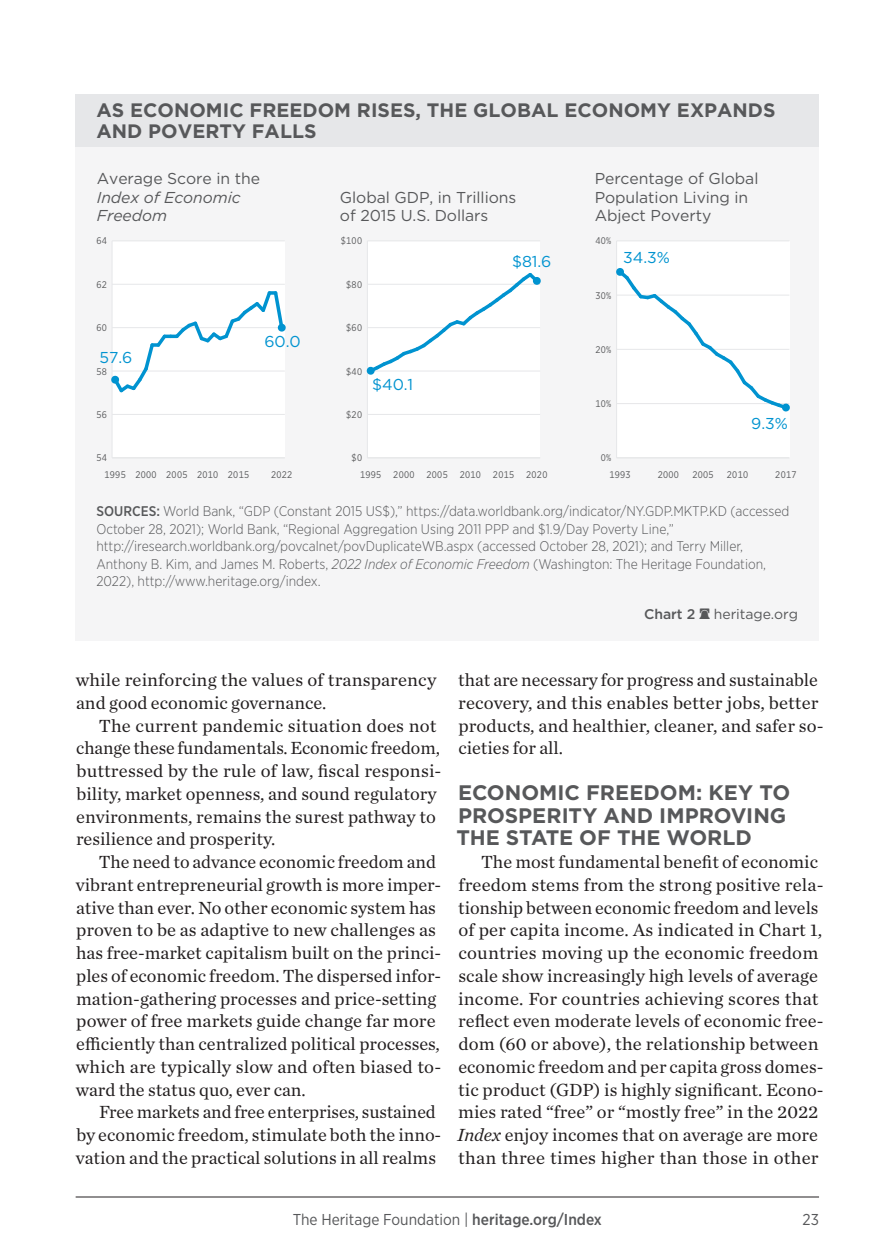
<style>
.page{position:relative;width:882px;height:1260px;background:#fff}
.page>*{position:absolute;margin:0;border:0;box-sizing:border-box;transform-origin:0 0}
.Body_Text___H1{font:700 21px/22.8px "Gotham";color:#57585a}
.t1{font:700 19.43px/21px "Gotham";color:#57585a}
.Body_Text{font:18.38px/22.8px "Chronicle Text G1";color:#231f20}
.t2{font:15.75px/18.4px "Gotham";letter-spacing:-.005em;color:#57585a}
.t3{font:15.75px "Gotham Narrow";color:#57585a}
.t4{font:italic 15.75px/18.4px "Gotham";letter-spacing:-.005em;color:#57585a}
.t5{font:15.75px "Gotham";color:#0093d0}
.t6{font:300 14px/17.5px "Gotham Narrow";color:#57585a}
.t7{font:14px "Gotham";letter-spacing:-.005em;color:#57585a}
.t8{font:9.62px "Gotham Narrow";letter-spacing:.03em;color:#57585a}
.s1{font-style:normal}
.s2{font-weight:500}
.s3{font-style:italic}
.s4{font-family:"THF";font-size:10.5px}
</style>
<div class="page">
<hr style="left:76px;top:1197px;width:743px;height:1px;background:#231f20">
<div style="left:75px;top:146px;width:744px;height:494px;background:#f5f5f6"></div>
<div style="left:112px;top:241px;width:173px;height:217px;background:#fff"></div>
<div style="left:367px;top:241px;width:173px;height:217px;background:#fff"></div>
<div style="left:617px;top:241px;width:172px;height:217px;background:#fff"></div>
<div style="left:75px;top:95px;width:744px;height:52px;background:#e6e7e9"></div>
<hr style="left:367px;top:241px;width:1px;height:217px;background:#e6e7e9">
<hr style="left:367px;top:457px;width:173px;height:1px;background:#e6e7e9">
<hr style="left:367px;top:414px;width:173px;height:1px;background:#e6e7e9">
<hr style="left:367px;top:240px;width:173px;height:1px;background:#e6e7e9">
<svg style="left:366px;top:273px;width:175px;height:102px"></svg>
<hr style="left:616px;top:241px;width:1px;height:217px;background:#e6e7e9">
<hr style="left:617px;top:457px;width:172px;height:1px;background:#e6e7e9">
<hr style="left:617px;top:240px;width:172px;height:1px;background:#e6e7e9">
<svg style="left:616px;top:268px;width:174px;height:144px"></svg>
<hr style="left:112px;top:241px;width:1px;height:217px;background:#e6e7e9">
<hr style="left:112px;top:457px;width:173px;height:1px;background:#e6e7e9">
<hr style="left:112px;top:414px;width:173px;height:1px;background:#e6e7e9">
<hr style="left:112px;top:284px;width:173px;height:1px;background:#e6e7e9">
<hr style="left:112px;top:240px;width:173px;height:1px;background:#e6e7e9">
<svg style="left:111px;top:291px;width:174px;height:102px"></svg>
<svg style="left:277px;top:323px;width:9px;height:9px"></svg>
<p class="t1" style="left:96px;top:100px;width:681px">AS ECONOMIC FREEDOM RISES, THE GLOBAL ECONOMY EXPANDS<br>AND POVERTY FALLS</p>
<p class="t4" style="left:97px;top:169px;width:165px"><span class="s1">Average Score in the<br></span>Index of Economic<br>Freedom</p>
<p class="t8" style="left:96px;top:235px;width:12px">64</p>
<p class="t2" style="left:340px;top:188px;width:178px">Global GDP, in Trillions of 2015 U.S. Dollars</p>
<p class="t8" style="left:341px;top:235px;width:23px">$100</p>
<p class="t5" style="left:512px;top:251px;width:41px">$81.6</p>
<p class="t2" style="left:595px;top:169px;width:165px">Percentage of Global<br>Population Living in<br>Abject Poverty</p>
<p class="t5" style="left:623px;top:248px;width:48px">34.3%</p>
<p class="t8" style="left:595px;top:235px;width:17px">40%</p>
<p class="t8" style="left:96px;top:278px;width:12px">62</p>
<p class="t8" style="left:346px;top:278px;width:17px">$80</p>
<p class="t8" style="left:595px;top:289px;width:17px">30%</p>
<p class="t8" style="left:96px;top:322px;width:12px">60</p>
<p class="t8" style="left:346px;top:322px;width:17px">$60</p>
<p class="t5" style="left:100px;top:347px;width:34px">57.6</p>
<p class="t5" style="left:264px;top:331px;width:38px">60.0</p>
<p class="t8" style="left:595px;top:344px;width:17px">20%</p>
<p class="t8" style="left:96px;top:365px;width:12px">58</p>
<p class="t8" style="left:346px;top:365px;width:17px">$40</p>
<p class="t5" style="left:372px;top:375px;width:43px">$40.1</p>
<p class="t8" style="left:595px;top:398px;width:17px">10%</p>
<p class="t8" style="left:96px;top:409px;width:12px">56</p>
<p class="t8" style="left:346px;top:409px;width:17px">$20</p>
<p class="t5" style="left:751px;top:413px;width:38px">9.3%</p>
<p class="t8" style="left:96px;top:452px;width:12px">54</p>
<p class="t8" style="left:352px;top:452px;width:12px">$0</p>
<p class="t8" style="left:601px;top:452px;width:12px">0%</p>
<p class="t8" style="left:105px;top:468px;width:146px">1995 2000 2005 2010 2015</p>
<p class="t8" style="left:271px;top:468px;width:23px">2022</p>
<p class="t8" style="left:360px;top:468px;width:189px">1995 2000 2005 2010 2015 2020</p>
<p class="t8" style="left:609px;top:468px;width:23px">1993</p>
<p class="t8" style="left:658px;top:468px;width:23px">2000</p>
<p class="t8" style="left:692px;top:468px;width:23px">2005</p>
<p class="t8" style="left:727px;top:468px;width:23px">2010</p>
<p class="t8" style="left:775px;top:468px;width:23px">2017</p>
<p class="t6" style="left:96px;top:502px;width:694px"><span class="s2">SOURCES:</span> World Bank, “GDP (Constant 2015 US$),” https://data.worldbank.org/indicator/NY.GDP.MKTP.KD (accessed October 28, 2021); World Bank, “Regional Aggregation Using 2011 PPP and $1.9/Day Poverty Line,” http://iresearch.worldbank.org/povcalnet/povDuplicateWB.aspx (accessed October 28, 2021); and Terry Miller, Anthony B. Kim, and James M. Roberts, <span class="s3">2022 Index of Economic Freedom</span> (Washington: The Heritage Foundation, 2022), http://www.heritage.org/index.</p>
<p class="t7" style="left:644px;top:605px;width:156px"><span class="s2">Chart 2</span> <span class="s4">A</span> heritage.org</p>
<p class="Body_Text" style="left:76px;top:667px;width:362px">while reinforcing the values of transparency and good economic governance.</p>
<p class="Body_Text" style="left:76px;top:713px;width:367px;text-indent:23px">The current pandemic situation does not change these fundamentals. Economic freedom, buttressed by the rule of law, fiscal responsi&shy;bility, market openness, and sound regulatory environments, remains the surest pathway to resilience and prosperity.</p>
<p class="Body_Text" style="left:76px;top:849px;width:367px;text-indent:23px">The need to advance economic freedom and vibrant entrepreneurial growth is more imper&shy;ative than ever. No other economic system has proven to be as adaptive to new challenges as has free-market capitalism built on the princi&shy;ples of economic freedom. The dispersed infor&shy;mation-gathering processes and price-setting power of free markets guide change far more efficiently than centralized political processes, which are typically slow and often biased to&shy;ward the status quo, ever can.</p>
<p class="Body_Text" style="left:76px;top:1100px;width:367px;text-indent:23px">Free markets and free enterprises, sustained by economic freedom, stimulate both the inno&shy;vation and the practical solutions in all realms</p>
<p class="Body_Text" style="left:458px;top:667px;width:367px">that are necessary for progress and sustainable recovery, and this enables better jobs, better products, and healthier, cleaner, and safer so&shy;cieties for all.</p>
<p class="Body_Text___H1" style="left:456px;top:781px;width:335px">ECONOMIC FREEDOM: KEY TO<br>PROSPERITY AND IMPROVING<br>THE STATE OF THE WORLD</p>
<p class="Body_Text" style="left:457px;top:849px;width:368px;text-indent:24px">The most fundamental benefit of economic freedom stems from the strong positive rela&shy;tionship between economic freedom and levels of per capita income. As indicated in Chart 1, countries moving up the economic freedom scale show increasingly high levels of average income. For countries achieving scores that reflect even moderate levels of economic free&shy;dom (60 or above), the relationship between economic freedom and per capita gross domes&shy;tic product (GDP) is highly significant. Econo&shy;mies rated “free” or “mostly free” in the 2022<br><span class="s3">Index</span> enjoy incomes that on average are more than three times higher than those in other</p>
<p class="t3" style="left:293px;top:1209px;width:311px">The Heritage Foundation | <span class="s2">heritage.org/Index</span></p>
<p class="t3" style="left:803px;top:1209px;width:18px">23</p>
</div>
